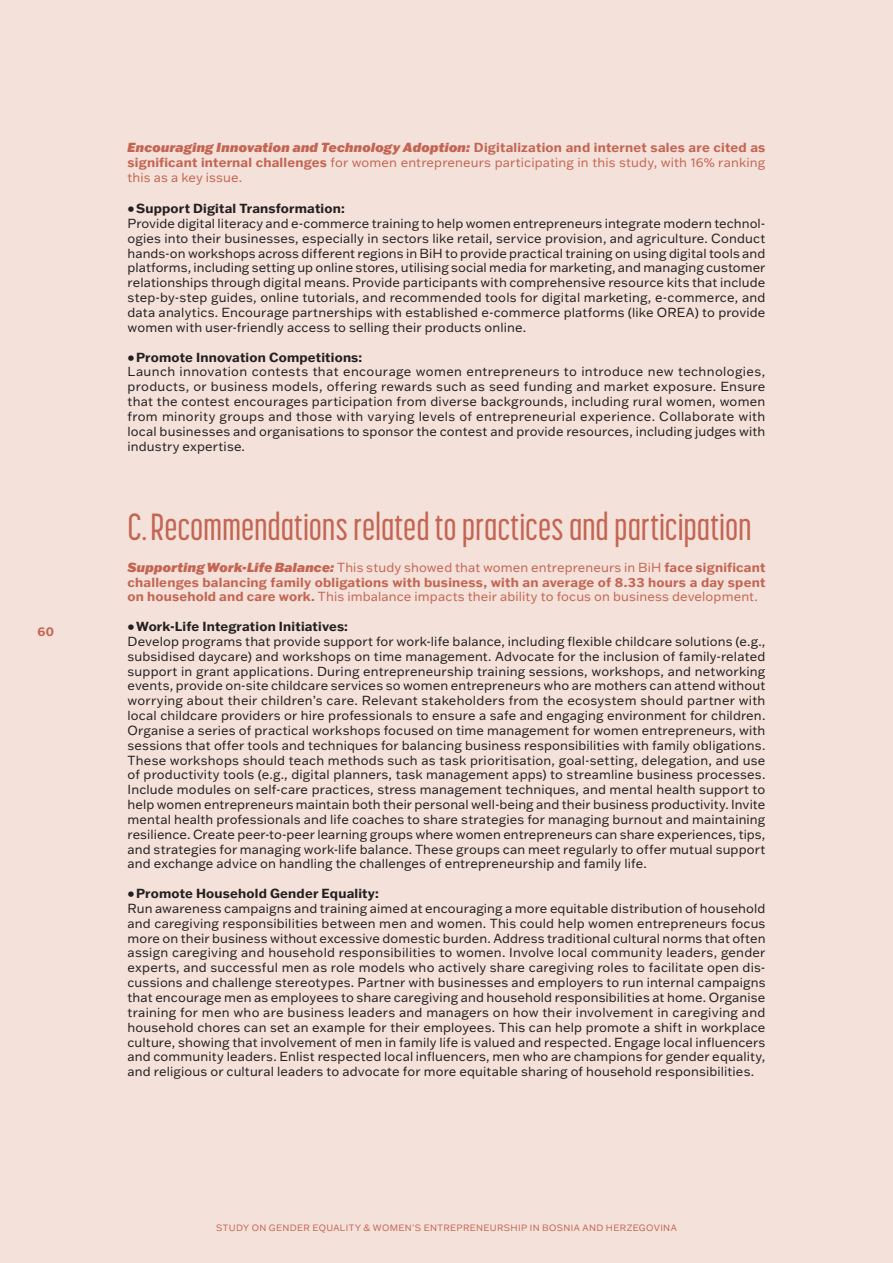
<style>
.page{position:relative;width:893px;height:1263px;background:#f4e2da}
.page>*{position:absolute;margin:0;border:0;box-sizing:border-box;transform-origin:0 0}
.t1{font:500 37.5px "Korolev Compressed";letter-spacing:-.005em;color:#c46553}
.t2{font:12.9px/14.9px "Franklin Gothic ATF";letter-spacing:.01em;color:#231f20;text-align:justify}
.t3{font:700 12.9px/14.9px "Franklin Gothic ATF";letter-spacing:.015em;color:#c46553;text-align:justify}
.t4{font:12.9px/14.9px "Franklin Gothic ATF";letter-spacing:.01em;color:#c46553;text-align:justify}
.t5{font:700 12.9px "Franklin Gothic ATF";letter-spacing:.015em;color:#231f20}
.t6{font:700 12px "Franklin Gothic ATF";color:#c46553}
.t7{font:9px "Franklin Gothic ATF";letter-spacing:.045em;color:#c46553}
.s1{font-weight:900;font-style:italic}
.s2{font-weight:700}
.s3{font-weight:400}
</style>
<div class="page">
<p class="t6" style="left:37px;top:624px;width:18px">60</p>
<p class="t4" style="left:128px;top:140px;width:639px"><span class="s1">Encouraging Innovation and Technology Adoption:</span> <span class="s2">Digitalization and internet sales are cited as significant internal challenges</span> for women entrepreneurs participating in this study, with 16% ranking this as a key issue.</p>
<p class="t5" style="left:128px;top:200px;width:219px">•Support Digital Transformation:</p>
<p class="t2" style="left:128px;top:216px;width:639px">Provide digital literacy and e-commerce training to help women entrepreneurs integrate modern technol&shy;ogies into their businesses, especially in sectors like retail, service provision, and agriculture. Conduct hands-on workshops across different regions in BiH to provide practical training on using digital tools and platforms, including setting up online stores, utilising social media for marketing, and managing customer relationships through digital means. Provide participants with comprehensive resource kits that include step-by-step guides, online tutorials, and recommended tools for digital marketing, e-commerce, and data analytics. Encourage partnerships with established e-commerce platforms (like OREA) to provide women with user-friendly access to selling their products online.</p>
<p class="t5" style="left:128px;top:348px;width:236px">•Promote Innovation Competitions:</p>
<p class="t2" style="left:128px;top:364px;width:639px">Launch innovation contests that encourage women entrepreneurs to introduce new technologies, products, or business models, offering rewards such as seed funding and market exposure. Ensure that the contest encourages participation from diverse backgrounds, including rural women, women from minority groups and those with varying levels of entrepreneurial experience. Collaborate with local businesses and organisations to sponsor the contest and provide resources, including judges with industry expertise.</p>
<h1 class="t1" style="left:128px;top:507px;width:625px">C.Recommendations related to practices and participation</h1>
<p class="t3" style="left:128px;top:559px;width:639px"><span class="s1">Supporting Work-Life Balance:</span> <span class="s3">This study showed that women entrepreneurs in BiH</span> face significant challenges balancing family obligations with business, with an average of 8.33 hours a day spent on household and care work. <span class="s3">This imbalance impacts their ability to focus on business development.</span></p>
<p class="t5" style="left:128px;top:618px;width:222px">•Work-Life Integration Initiatives:</p>
<p class="t2" style="left:128px;top:633px;width:639px">Develop programs that provide support for work-life balance, including flexible childcare solutions (e.g., subsidised daycare) and workshops on time management. Advocate for the inclusion of family-related support in grant applications. During entrepreneurship training sessions, workshops, and networking events, provide on-site childcare services so women entrepreneurs who are mothers can attend without worrying about their children’s care. Relevant stakeholders from the ecosystem should partner with local childcare providers or hire professionals to ensure a safe and engaging environment for children.<br>Organise a series of practical workshops focused on time management for women entrepreneurs, with sessions that offer tools and techniques for balancing business responsibilities with family obligations.<br>These workshops should teach methods such as task prioritisation, goal-setting, delegation, and use of productivity tools (e.g., digital planners, task management apps) to streamline business processes.<br>Include modules on self-care practices, stress management techniques, and mental health support to help women entrepreneurs maintain both their personal well-being and their business productivity. Invite mental health professionals and life coaches to share strategies for managing burnout and maintaining resilience. Create peer-to-peer learning groups where women entrepreneurs can share experiences, tips, and strategies for managing work-life balance. These groups can meet regularly to offer mutual support and exchange advice on handling the challenges of entrepreneurship and family life.</p>
<p class="t5" style="left:128px;top:885px;width:253px">•Promote Household Gender Equality:</p>
<p class="t2" style="left:128px;top:900px;width:639px">Run awareness campaigns and training aimed at encouraging a more equitable distribution of household and caregiving responsibilities between men and women. This could help women entrepreneurs focus more on their business without excessive domestic burden. Address traditional cultural norms that often assign caregiving and household responsibilities to women. Involve local community leaders, gender experts, and successful men as role models who actively share caregiving roles to facilitate open dis&shy;cussions and challenge stereotypes. Partner with businesses and employers to run internal campaigns that encourage men as employees to share caregiving and household responsibilities at home. Organise training for men who are business leaders and managers on how their involvement in caregiving and household chores can set an example for their employees. This can help promote a shift in workplace culture, showing that involvement of men in family life is valued and respected. Engage local influencers and community leaders. Enlist respected local influencers, men who are champions for gender equality, and religious or cultural leaders to advocate for more equitable sharing of household responsibilities.</p>
<p class="t7" style="left:216px;top:1222px;width:462px">STUDY ON GENDER EQUALITY &amp; WOMEN’S ENTREPRENEURSHIP IN BOSNIA AND HERZEGOVINA</p>
</div>
